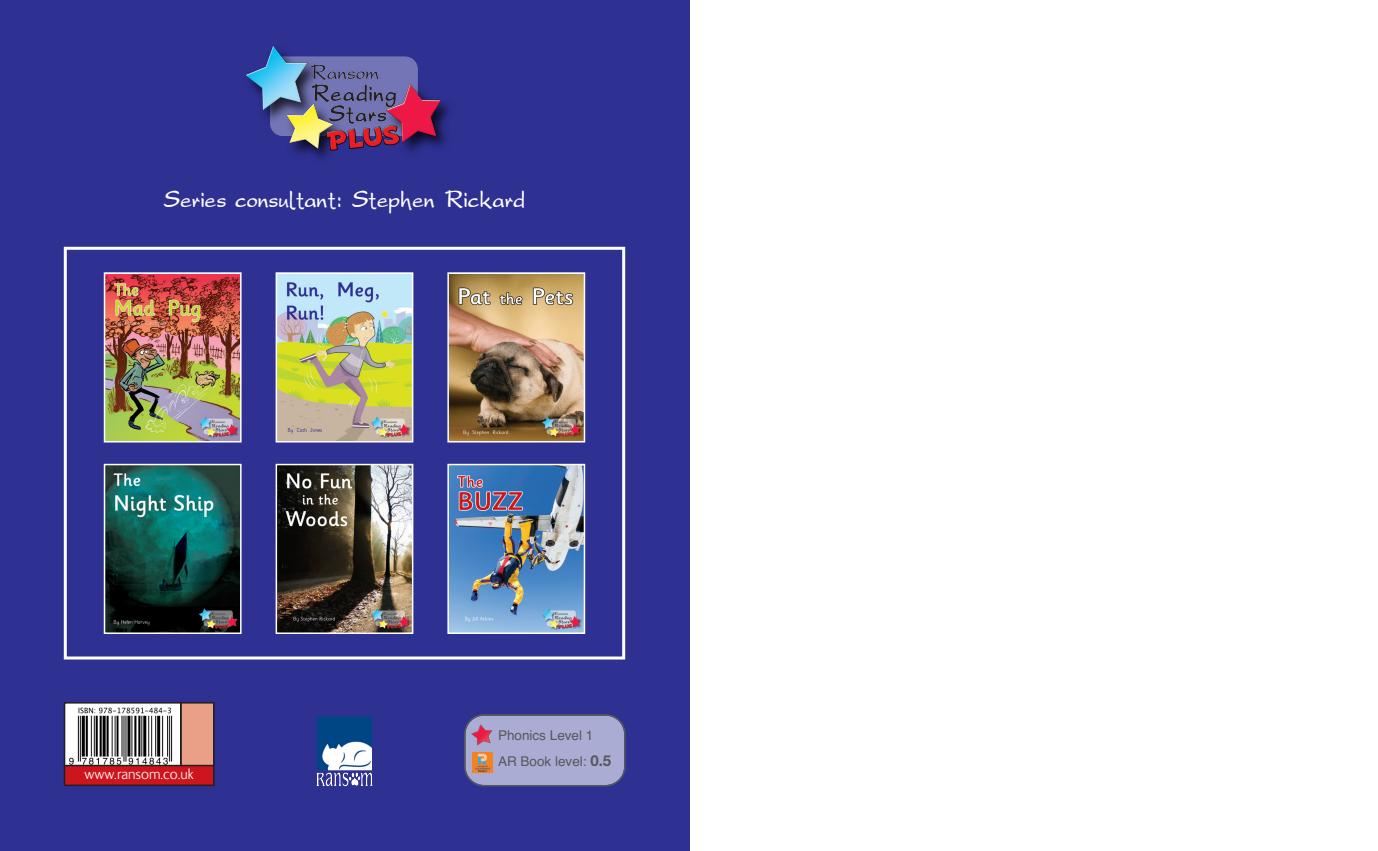
<style>
.page{position:relative;width:1378px;height:851px;background:#fff}
.page>*{position:absolute;margin:0;border:0;box-sizing:border-box;transform-origin:0 0}
.t1{font:21px "Adriattica";color:#fff}
.t2{font:300 15px "FS Ingrid";color:#fff}
.t3{font:13.5px "Helvetica";color:#57585a}
.s1{font-family:"Helvetica Neue LT Std";font-weight:700;font-size:15px}
</style>
<div class="page">
<div style="left:0;top:0;width:689px;height:850px;background:#2e3092"></div>
<div style="left:64px;top:247px;width:561px;height:412px;border:3px solid #fff"></div>
<img style="left:317px;top:772px;width:15px;height:13px">
<div style="left:65px;top:703px;width:115px;height:62px;background:#fff"></div>
<img style="left:69px;top:707px;width:104px;height:56px">
<div style="left:64px;top:702px;width:118px;height:64px;border:2px solid #231f20"></div>
<div style="left:182px;top:703px;width:31px;height:62px;background:#eaa087"></div>
<div style="left:180px;top:702px;width:35px;height:64px;border:2px solid #231f20"></div>
<div style="left:65px;top:766px;width:148px;height:18px;background:#cd151d"></div>
<div style="left:64px;top:764px;width:151px;height:22px;border:2px solid #231f20"></div>
<img style="left:245px;top:45px;width:205px;height:114px">
<img style="left:107px;top:275px;width:132px;height:164px">
<div style="left:104px;top:272px;width:138px;height:170px;border:2px solid #fff"></div>
<img style="left:279px;top:275px;width:131px;height:164px">
<div style="left:276px;top:272px;width:137px;height:170px;border:2px solid #fff"></div>
<img style="left:450px;top:275px;width:132px;height:164px">
<div style="left:447px;top:272px;width:138px;height:170px;border:2px solid #fff"></div>
<img style="left:107px;top:466px;width:132px;height:165px">
<div style="left:104px;top:463px;width:138px;height:171px;border:2px solid #fff"></div>
<img style="left:279px;top:466px;width:131px;height:165px">
<div style="left:276px;top:463px;width:137px;height:171px;border:2px solid #fff"></div>
<img style="left:450px;top:466px;width:132px;height:165px">
<div style="left:447px;top:463px;width:138px;height:171px;border:2px solid #fff"></div>
<svg style="left:464px;top:714px;width:161px;height:72px"></svg>
<img style="left:468px;top:721px;width:27px;height:27px">
<img style="left:472px;top:752px;width:21px;height:20px">
<p class="t1" style="left:163px;top:189px;width:364px">Series consultant: Stephen Rickard</p>
<p class="t2" style="left:85px;top:768px;width:111px">www.ransom.co.uk</p>
<p class="t3" style="left:498px;top:730px;width:97px">Phonics Level 1</p>
<p class="t3" style="left:498px;top:755px;width:115px">AR Book level: <span class="s1">0.5</span></p>
</div>
